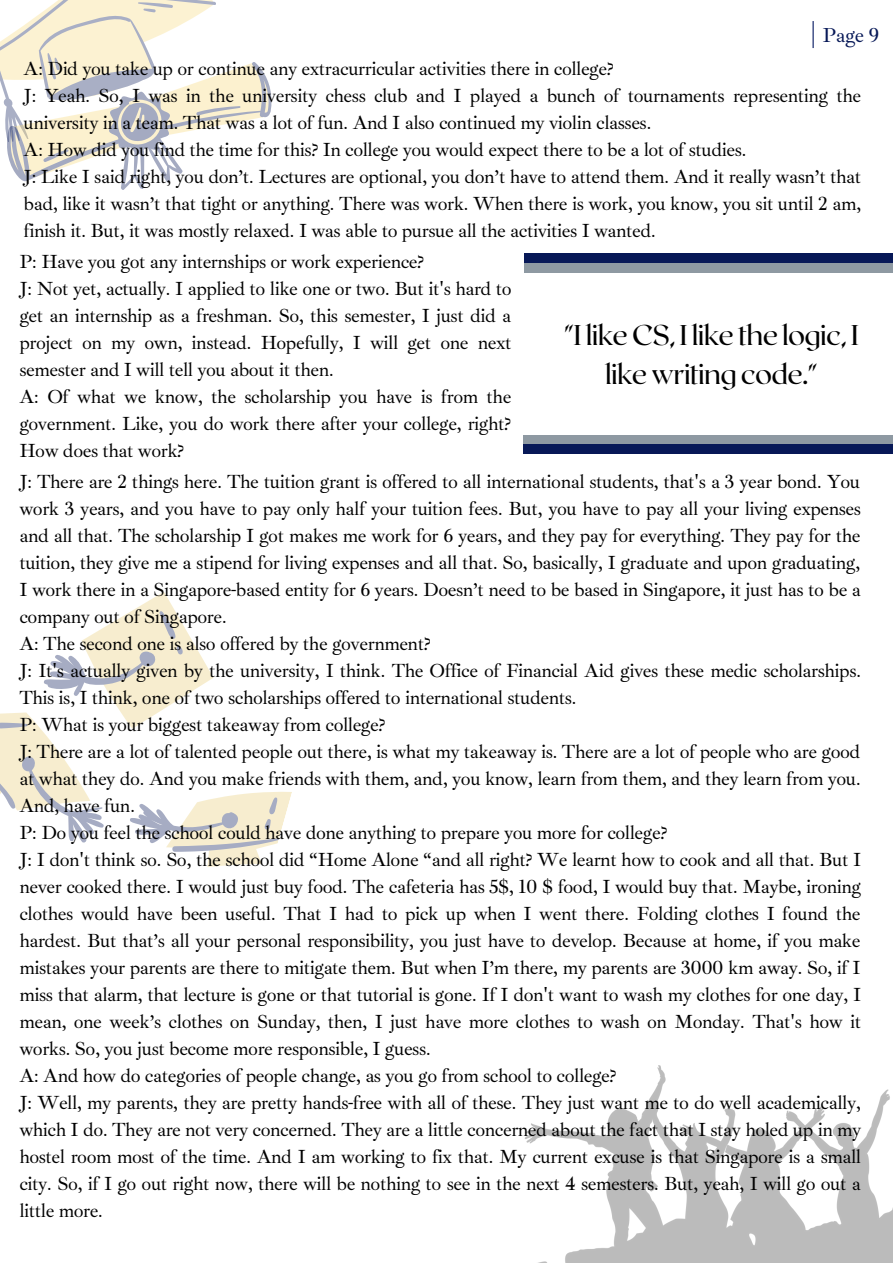
<style>
.page{position:relative;width:893px;height:1264px;background:#fff}
.page>*{position:absolute;margin:0;border:0;box-sizing:border-box;transform-origin:0 0}
.t1{font:28.5px/39.3px "Roxborough CF";letter-spacing:-.025em;color:#000;text-align:center}
.t2{font:20.85px "Ibarra Real Nova";color:#071857}
.t3{font:19.5px/27px "Ibarra Real Nova";letter-spacing:-.025em;color:#000}
</style>
<div class="page">
<svg style="left:0;top:592px;width:292px;height:275px"></svg>
<div style="left:525px;top:253px;width:367px;height:10px;background:#071857"></div>
<div style="left:525px;top:263px;width:367px;height:9px;background:#8e99a2"></div>
<div style="left:523px;top:435px;width:369px;height:9px;background:#8e99a2"></div>
<div style="left:523px;top:444px;width:369px;height:10px;background:#071857"></div>
<svg style="left:0;top:0;width:272px;height:183px"></svg>
<img style="left:524px;top:1065px;width:368px;height:197px">
<svg style="left:812px;top:21px;width:1px;height:27px"></svg>
<p class="t2" style="left:822px;top:22px;width:58px">Page 9</p>
<p class="t3" style="left:24px;top:55px;width:839px">A: Did you take up or continue any extracurricular activities there in college?<br>J: Yeah. So, I was in the university chess club and I played a bunch of tournaments representing the university in a team. That was a lot of fun. And I also continued my violin classes.<br>A: How did you find the time for this? In college you would expect there to be a lot of studies.<br>J: Like I said right, you don’t. Lectures are optional, you don’t have to attend them. And it really wasn’t that bad, like it wasn’t that tight or anything. There was work. When there is work, you know, you sit until 2 am, finish it. But, it was mostly relaxed. I was able to pursue all the activities I wanted.</p>
<p class="t3" style="left:19px;top:248px;width:494px">P: Have you got any internships or work experience?<br>J: Not yet, actually. I applied to like one or two. But it's hard to get an internship as a freshman. So, this semester, I just did a project on my own, instead. Hopefully, I will get one next semester and I will tell you about it then.<br>A: Of what we know, the scholarship you have is from the government. Like, you do work there after your college, right?<br>How does that work?</p>
<h1 class="t1" style="left:564px;top:313px;width:296px">"I like CS, I like the logic, I like writing code."</h1>
<p class="t3" style="left:19px;top:468px;width:843px">J: There are 2 things here. The tuition grant is offered to all international students, that's a 3 year bond. You work 3 years, and you have to pay only half your tuition fees. But, you have to pay all your living expenses and all that. The scholarship I got makes me work for 6 years, and they pay for everything. They pay for the tuition, they give me a stipend for living expenses and all that. So, basically, I graduate and upon graduating, I work there in a Singapore-based entity for 6 years. Doesn’t need to be based in Singapore, it just has to be a company out of Singapore.<br>A: The second one is also offered by the government?<br>J: It's actually given by the university, I think. The Office of Financial Aid gives these medic scholarships.<br>This is, I think, one of two scholarships offered to international students.<br>P: What is your biggest takeaway from college?<br>J: There are a lot of talented people out there, is what my takeaway is. There are a lot of people who are good at what they do. And you make friends with them, and, you know, learn from them, and they learn from you.<br>And, have fun.<br>P: Do you feel the school could have done anything to prepare you more for college?<br>J: I don't think so. So, the school did “Home Alone “and all right? We learnt how to cook and all that. But I never cooked there. I would just buy food. The cafeteria has 5$, 10 $ food, I would buy that. Maybe, ironing clothes would have been useful. That I had to pick up when I went there. Folding clothes I found the hardest. But that’s all your personal responsibility, you just have to develop. Because at home, if you make mistakes your parents are there to mitigate them. But when I’m there, my parents are 3000 km away. So, if I miss that alarm, that lecture is gone or that tutorial is gone. If I don't want to wash my clothes for one day, I mean, one week’s clothes on Sunday, then, I just have more clothes to wash on Monday. That's how it works. So, you just become more responsible, I guess.<br>A: And how do categories of people change, as you go from school to college?<br>J: Well, my parents, they are pretty hands-free with all of these. They just want me to do well academically, which I do. They are not very concerned. They are a little concerned about the fact that I stay holed up in my hostel room most of the time. And I am working to fix that. My current excuse is that Singapore is a small city. So, if I go out right now, there will be nothing to see in the next 4 semesters. But, yeah, I will go out a little more.</p>
</div>
